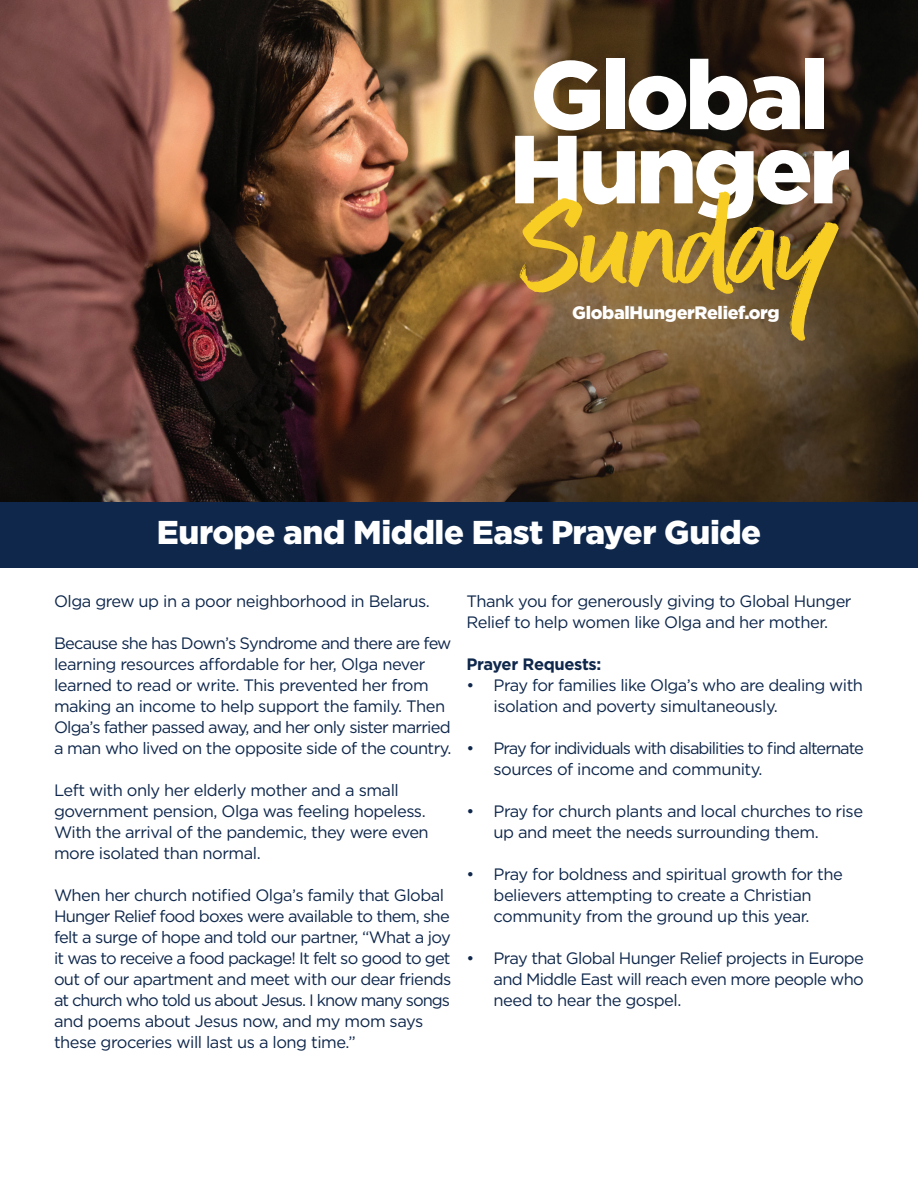
<style>
.page{position:relative;width:918px;height:1188px;background:#fff}
.page>*{position:absolute;margin:0;border:0;box-sizing:border-box;transform-origin:0 0}
.t1{font:900 33px "Gotham";letter-spacing:-.015em;color:#fff}
.t2{font:900 18px "Gotham";letter-spacing:-.02em;color:#fff}
.t3{font:16.5px/21px "Gotham";letter-spacing:-.03em;color:#0e274b}
.t4{font:16.5px/21px "Gotham";letter-spacing:-.06em;color:#0e274b}
.t5{font:700 16.5px "Gotham";letter-spacing:-.02em;color:#0e274b}
</style>
<div class="page">
<div style="left:0;top:501px;width:918px;height:67px;background:#0e274b"></div>
<img style="left:0;top:0;width:918px;height:501px">
<svg style="left:534px;top:60px;width:66px;height:70px"></svg>
<div style="left:606px;top:59px;width:18px;height:70px;background:#fff"></div>
<svg style="left:629px;top:59px;width:171px;height:71px"></svg>
<div style="left:806px;top:59px;width:18px;height:70px;background:#fff"></div>
<svg style="left:515px;top:136px;width:334px;height:205px"></svg>
<p class="t2" style="left:572px;top:300px;width:209px">GlobalHungerRelief.org</p>
<h1 class="t1" style="left:157px;top:510px;width:606px">Europe and Middle East Prayer Guide</h1>
<p class="t3" style="left:54px;top:591px;width:377px">Olga grew up in a poor neighborhood in Belarus.</p>
<p class="t3" style="left:54px;top:633px;width:399px">Because she has Down’s Syndrome and there are few learning resources affordable for her, Olga never learned to read or write. This prevented her from making an income to help support the family. Then Olga’s father passed away, and her only sister married a man who lived on the opposite side of the country.</p>
<p class="t3" style="left:54px;top:780px;width:376px">Left with only her elderly mother and a small government pension, Olga was feeling hopeless.<br>With the arrival of the pandemic, they were even more isolated than normal.</p>
<p class="t3" style="left:54px;top:885px;width:399px">When her church notified Olga’s family that Global Hunger Relief food boxes were available to them, she felt a surge of hope and told our partner, “What a joy it was to receive a food package! It felt so good to get out of our apartment and meet with our dear friends at church who told us about Jesus. I know many songs and poems about Jesus now, and my mom says these groceries will last us a long time.”</p>
<p class="t3" style="left:467px;top:591px;width:387px">Thank you for generously giving to Global Hunger<br>Relief to help women like Olga and her mother.</p>
<p class="t5" style="left:467px;top:655px;width:136px">Prayer Requests:</p>
<p class="t3" style="left:494px;top:675px;width:371px;text-indent:-27px">• Pray for families like Olga’s who are dealing with isolation and poverty simultaneously.</p>
<p class="t4" style="left:494px;top:738px;width:372px;text-indent:-27px">• Pray for individuals with disabilities to find alternate sources of income and community.</p>
<p class="t3" style="left:494px;top:801px;width:371px;text-indent:-27px">• Pray for church plants and local churches to rise up and meet the needs surrounding them.</p>
<p class="t3" style="left:467px;top:864px;width:378px;text-align:center">• Pray for boldness and spiritual growth for the believers attempting to create a Christian community from the ground up this year.</p>
<p class="t3" style="left:494px;top:948px;width:372px;text-align:justify;text-indent:-27px">• Pray that Global Hunger Relief projects in Europe and Middle East will reach even more people who need to hear the gospel.</p>
</div>
